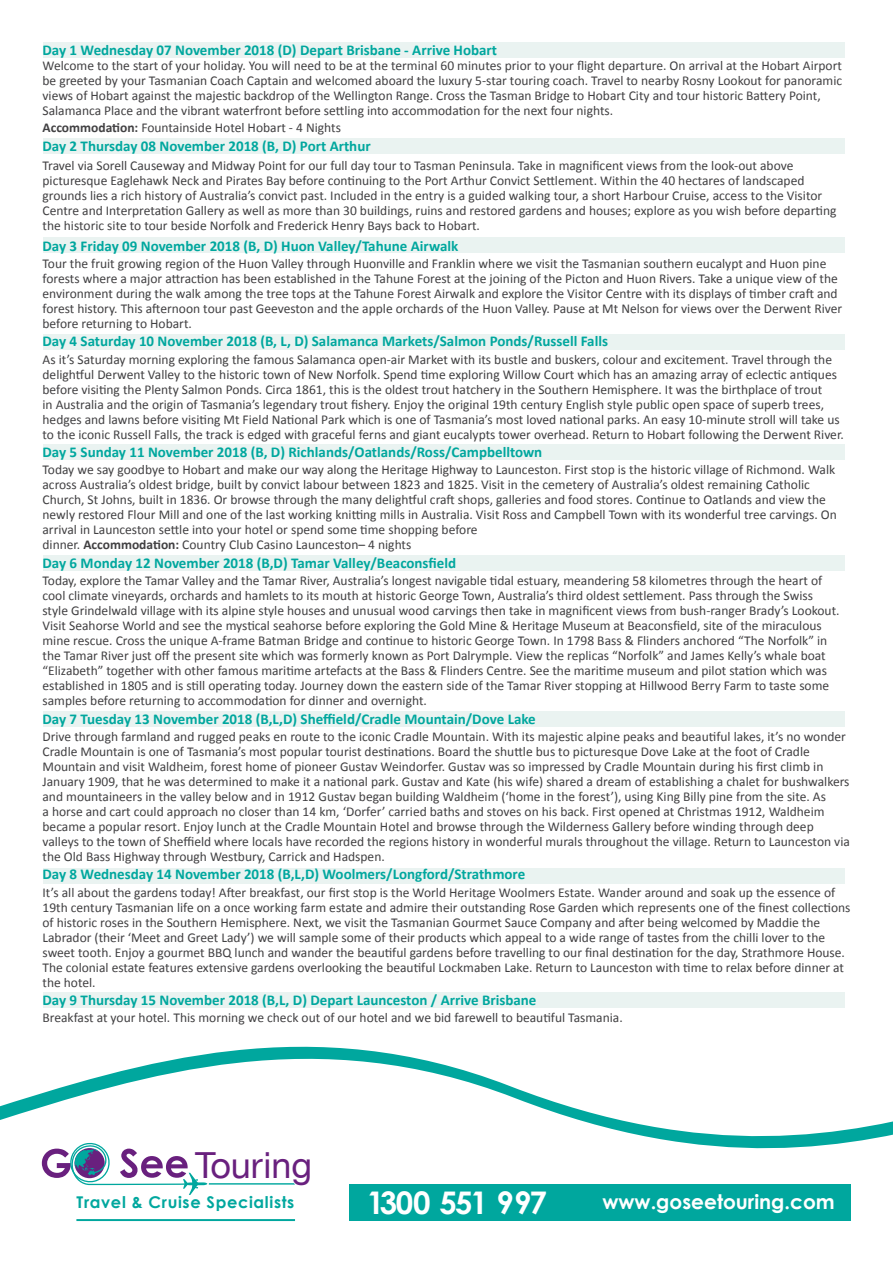
<style>
.page{position:relative;width:893px;height:1263px;background:#fff}
.page>*{position:absolute;margin:0;border:0;box-sizing:border-box;transform-origin:0 0}
.t1{font:36px "Helvetica Neue CE";color:#69207e}
.t2{font:700 31.2px "Century Gothic";letter-spacing:-.05em;color:#fff}
.t3{font:700 20.1px "Century Gothic";color:#fff}
.t4{font:700 16.2px "Century Gothic";letter-spacing:.04em;color:#00a79e}
.t5{font:700 15px "Calibri";color:#00a79e}
.t6{font:13.5px/15px "Calibri";color:#414042}
.s1{font-weight:700}
</style>
<div class="page">
<div style="left:43px;top:555px;width:802px;height:16px;background:#eaf3f1"></div>
<div style="left:43px;top:712px;width:802px;height:15px;background:#eaf3f1"></div>
<div style="left:43px;top:868px;width:802px;height:15px;background:#eaf3f1"></div>
<div style="left:43px;top:992px;width:802px;height:16px;background:#eaf3f1"></div>
<div style="left:43px;top:445px;width:802px;height:15px;background:#eaf3f1"></div>
<div style="left:43px;top:238px;width:802px;height:15px;background:#eaf3f1"></div>
<div style="left:43px;top:334px;width:802px;height:16px;background:#eaf3f1"></div>
<div style="left:43px;top:139px;width:802px;height:15px;background:#eaf3f1"></div>
<div style="left:43px;top:43px;width:802px;height:15px;background:#eaf3f1"></div>
<svg style="left:0;top:1046px;width:893px;height:176px"></svg>
<div style="left:349px;top:1184px;width:501px;height:36px;background:#00a79e"></div>
<svg style="left:42px;top:1140px;width:253px;height:55px"></svg>
<hr style="left:76px;top:1219px;width:219px;height:2px;background:#00a79e">
<p class="t5" style="left:43px;top:40px;width:456px">Day 1 Wednesday 07 November 2018 (D) Depart Brisbane - Arrive Hobart</p>
<p class="t6" style="left:43px;top:58px;width:801px">Welcome to the start of your holiday. You will need to be at the terminal 60 minutes prior to your flight departure. On arrival at the Hobart Airport be greeted by your Tasmanian Coach Captain and welcomed aboard the luxury 5-star touring coach. Travel to nearby Rosny Lookout for panoramic views of Hobart against the majestic backdrop of the Wellington Range. Cross the Tasman Bridge to Hobart City and tour historic Battery Point, Salamanca Place and the vibrant waterfront before settling into accommodation for the next four nights.</p>
<p class="t6" style="left:43px;top:120px;width:300px"><span class="s1">Accommodation:</span> Fountainside Hotel Hobart - 4 Nights</p>
<p class="t5" style="left:43px;top:136px;width:330px">Day 2 Thursday 08 November 2018 (B, D) Port Arthur</p>
<p class="t6" style="left:43px;top:158px;width:795px">Travel via Sorell Causeway and Midway Point for our full day tour to Tasman Peninsula. Take in magnificent views from the look-out above picturesque Eaglehawk Neck and Pirates Bay before continuing to the Port Arthur Convict Settlement. Within the 40 hectares of landscaped grounds lies a rich history of Australia’s convict past. Included in the entry is a guided walking tour, a short Harbour Cruise, access to the Visitor Centre and Interpretation Gallery as well as more than 30 buildings, ruins and restored gardens and houses; explore as you wish before departing the historic site to tour beside Norfolk and Frederick Henry Bays back to Hobart.</p>
<p class="t5" style="left:43px;top:236px;width:417px">Day 3 Friday 09 November 2018 (B, D) Huon Valley/Tahune Airwalk</p>
<p class="t6" style="left:43px;top:256px;width:801px">Tour the fruit growing region of the Huon Valley through Huonville and Franklin where we visit the Tasmanian southern eucalypt and Huon pine forests where a major attraction has been established in the Tahune Forest at the joining of the Picton and Huon Rivers. Take a unique view of the environment during the walk among the tree tops at the Tahune Forest Airwalk and explore the Visitor Centre with its displays of timber craft and forest history. This afternoon tour past Geeveston and the apple orchards of the Huon Valley. Pause at Mt Nelson for views over the Derwent River before returning to Hobart.</p>
<p class="t5" style="left:43px;top:332px;width:567px">Day 4 Saturday 10 November 2018 (B, L, D) Salamanca Markets/Salmon Ponds/Russell Falls</p>
<p class="t6" style="left:43px;top:352px;width:803px">As it’s Saturday morning exploring the famous Salamanca open-air Market with its bustle and buskers, colour and excitement. Travel through the delightful Derwent Valley to the historic town of New Norfolk. Spend time exploring Willow Court which has an amazing array of eclectic antiques before visiting the Plenty Salmon Ponds. Circa 1861, this is the oldest trout hatchery in the Southern Hemisphere. It was the birthplace of trout<br>in Australia and the origin of Tasmania’s legendary trout fishery. Enjoy the original 19th century English style public open space of superb trees, hedges and lawns before visiting Mt Field National Park which is one of Tasmania’s most loved national parks. An easy 10-minute stroll will take us to the iconic Russell Falls, the track is edged with graceful ferns and giant eucalypts tower overhead. Return to Hobart following the Derwent River.</p>
<p class="t5" style="left:43px;top:443px;width:501px">Day 5 Sunday 11 November 2018 (B, D) Richlands/Oatlands/Ross/Campbelltown</p>
<p class="t6" style="left:43px;top:462px;width:796px">Today we say goodbye to Hobart and make our way along the Heritage Highway to Launceston. First stop is the historic village of Richmond. Walk across Australia’s oldest bridge, built by convict labour between 1823 and 1825. Visit in the cemetery of Australia’s oldest remaining Catholic Church, St Johns, built in 1836. Or browse through the many delightful craft shops, galleries and food stores. Continue to Oatlands and view the newly restored Flour Mill and one of the last working knitting mills in Australia. Visit Ross and Campbell Town with its wonderful tree carvings. On arrival in Launceston settle into your hotel or spend some time shopping before<br>dinner. <span class="s1">Accommodation:</span> Country Club Casino Launceston– 4 nights</p>
<p class="t5" style="left:43px;top:553px;width:415px">Day 6 Monday 12 November 2018 (B,D) Tamar Valley/Beaconsfield</p>
<p class="t6" style="left:43px;top:573px;width:799px">Today, explore the Tamar Valley and the Tamar River, Australia’s longest navigable tidal estuary, meandering 58 kilometres through the heart of cool climate vineyards, orchards and hamlets to its mouth at historic George Town, Australia’s third oldest settlement. Pass through the Swiss style Grindelwald village with its alpine style houses and unusual wood carvings then take in magnificent views from bush-ranger Brady’s Lookout.<br>Visit Seahorse World and see the mystical seahorse before exploring the Gold Mine &amp; Heritage Museum at Beaconsfield, site of the miraculous mine rescue. Cross the unique A-frame Batman Bridge and continue to historic George Town. In 1798 Bass &amp; Flinders anchored “The Norfolk” in the Tamar River just off the present site which was formerly known as Port Dalrymple. View the replicas “Norfolk” and James Kelly’s whale boat “Elizabeth” together with other famous maritime artefacts at the Bass &amp; Flinders Centre. See the maritime museum and pilot station which was established in 1805 and is still operating today. Journey down the eastern side of the Tamar River stopping at Hillwood Berry Farm to taste some samples before returning to accommodation for dinner and overnight.</p>
<p class="t5" style="left:43px;top:709px;width:495px">Day 7 Tuesday 13 November 2018 (B,L,D) Sheffield/Cradle Mountain/Dove Lake</p>
<p class="t6" style="left:43px;top:729px;width:809px">Drive through farmland and rugged peaks en route to the iconic Cradle Mountain. With its majestic alpine peaks and beautiful lakes, it’s no wonder Cradle Mountain is one of Tasmania’s most popular tourist destinations. Board the shuttle bus to picturesque Dove Lake at the foot of Cradle Mountain and visit Waldheim, forest home of pioneer Gustav Weindorfer. Gustav was so impressed by Cradle Mountain during his first climb in January 1909, that he was determined to make it a national park. Gustav and Kate (his wife) shared a dream of establishing a chalet for bushwalkers and mountaineers in the valley below and in 1912 Gustav began building Waldheim (‘home in the forest’), using King Billy pine from the site. As<br>a horse and cart could approach no closer than 14 km, ‘Dorfer’ carried baths and stoves on his back. First opened at Christmas 1912, Waldheim became a popular resort. Enjoy lunch at the Cradle Mountain Hotel and browse through the Wilderness Gallery before winding through deep valleys to the town of Sheffield where locals have recorded the regions history in wonderful murals throughout the village. Return to Launceston via the Old Bass Highway through Westbury, Carrick and Hadspen.</p>
<p class="t5" style="left:43px;top:865px;width:484px">Day 8 Wednesday 14 November 2018 (B,L,D) Woolmers/Longford/Strathmore</p>
<p class="t6" style="left:43px;top:885px;width:809px">It’s all about the gardens today! After breakfast, our first stop is the World Heritage Woolmers Estate. Wander around and soak up the essence of 19th century Tasmanian life on a once working farm estate and admire their outstanding Rose Garden which represents one of the finest collections of historic roses in the Southern Hemisphere. Next, we visit the Tasmanian Gourmet Sauce Company and after being welcomed by Maddie the Labrador (their ‘Meet and Greet Lady’) we will sample some of their products which appeal to a wide range of tastes from the chilli lover to the sweet tooth. Enjoy a gourmet BBQ lunch and wander the beautiful gardens before travelling to our final destination for the day, Strathmore House.<br>The colonial estate features extensive gardens overlooking the beautiful Lockmaben Lake. Return to Launceston with time to relax before dinner at the hotel.</p>
<p class="t5" style="left:43px;top:991px;width:495px">Day 9 Thursday 15 November 2018 (B,L, D) Depart Launceston / Arrive Brisbane</p>
<p class="t6" style="left:43px;top:1010px;width:582px">Breakfast at your hotel. This morning we check out of our hotel and we bid farewell to beautiful Tasmania.</p>
<h1 class="t1" style="left:195px;top:1143px;width:118px">Touring</h1>
<p class="t4" style="left:77px;top:1192px;width:219px">Travel &amp; Cruise Specialists</p>
<h2 class="t2" style="left:367px;top:1182px;width:181px">1300 551 997</h2>
<h3 class="t3" style="left:602px;top:1189px;width:234px">www.goseetouring.com</h3>
</div>
